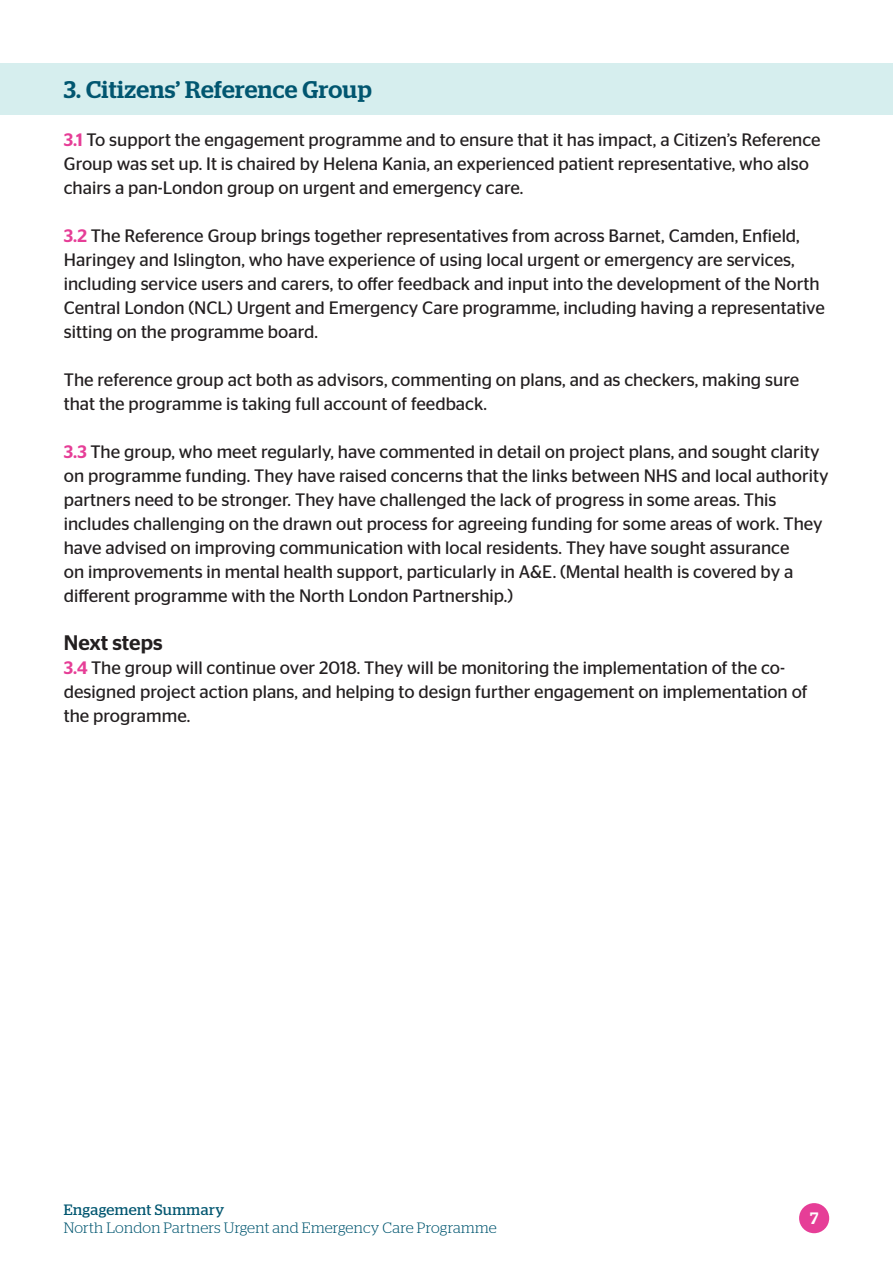
<style>
.page{position:relative;width:893px;height:1263px;background:#fff}
.page>*{position:absolute;margin:0;border:0;box-sizing:border-box;transform-origin:0 0}
.t1{font:500 24px "Stag";letter-spacing:.02em;color:#015670}
.t2{font:500 21px "Stag Sans";color:#231f20}
.t3{font:18px/24px "Stag Sans";color:#231f20}
.t4{font:500 16.5px "Stag";color:#fff}
.t5{font:300 15px "Stag";letter-spacing:.015em;color:#015670}
.t6{font:15px "Stag";letter-spacing:.03em;color:#015670}
.s1{font-weight:500;color:#e63e97}
</style>
<div class="page">
<div style="left:799px;top:1203px;width:30px;height:30px;background:#e63e97;border-radius:50%"></div>
<div style="left:0;top:64px;width:893px;height:51px;background:#d6eeee"></div>
<p class="t1" style="left:64px;top:75px;width:309px">3. Citizens’ Reference Group</p>
<p class="t3" style="left:64px;top:127px;width:758px"><span class="s1">3.1</span> To support the engagement programme and to ensure that it has impact, a Citizen’s Reference<br>Group was set up. It is chaired by Helena Kania, an experienced patient representative, who also chairs a pan-London group on urgent and emergency care.</p>
<p class="t3" style="left:64px;top:223px;width:763px"><span class="s1">3.2</span> The Reference Group brings together representatives from across Barnet, Camden, Enfield, Haringey and Islington, who have experience of using local urgent or emergency are services, including service users and carers, to offer feedback and input into the development of the North Central London (NCL) Urgent and Emergency Care programme, including having a representative sitting on the programme board.</p>
<p class="t3" style="left:64px;top:367px;width:737px">The reference group act both as advisors, commenting on plans, and as checkers, making sure that the programme is taking full account of feedback.</p>
<p class="t3" style="left:64px;top:439px;width:766px"><span class="s1">3.3</span> The group, who meet regularly, have commented in detail on project plans, and sought clarity on programme funding. They have raised concerns that the links between NHS and local authority partners need to be stronger. They have challenged the lack of progress in some areas. This includes challenging on the drawn out process for agreeing funding for some areas of work. They have advised on improving communication with local residents. They have sought assurance<br>on improvements in mental health support, particularly in A&amp;E. (Mental health is covered by a different programme with the North London Partnership.)</p>
<p class="t2" style="left:64px;top:630px;width:100px">Next steps</p>
<p class="t3" style="left:64px;top:655px;width:745px"><span class="s1">3.4</span> The group will continue over 2018. They will be monitoring the implementation of the co&shy;designed project action plans, and helping to design further engagement on implementation of the programme.</p>
<p class="t6" style="left:64px;top:1201px;width:162px">Engagement Summary</p>
<p class="t5" style="left:64px;top:1219px;width:435px">North London Partners Urgent and Emergency Care Programme</p>
<p class="t4" style="left:810px;top:1208px;width:10px">7</p>
</div>
